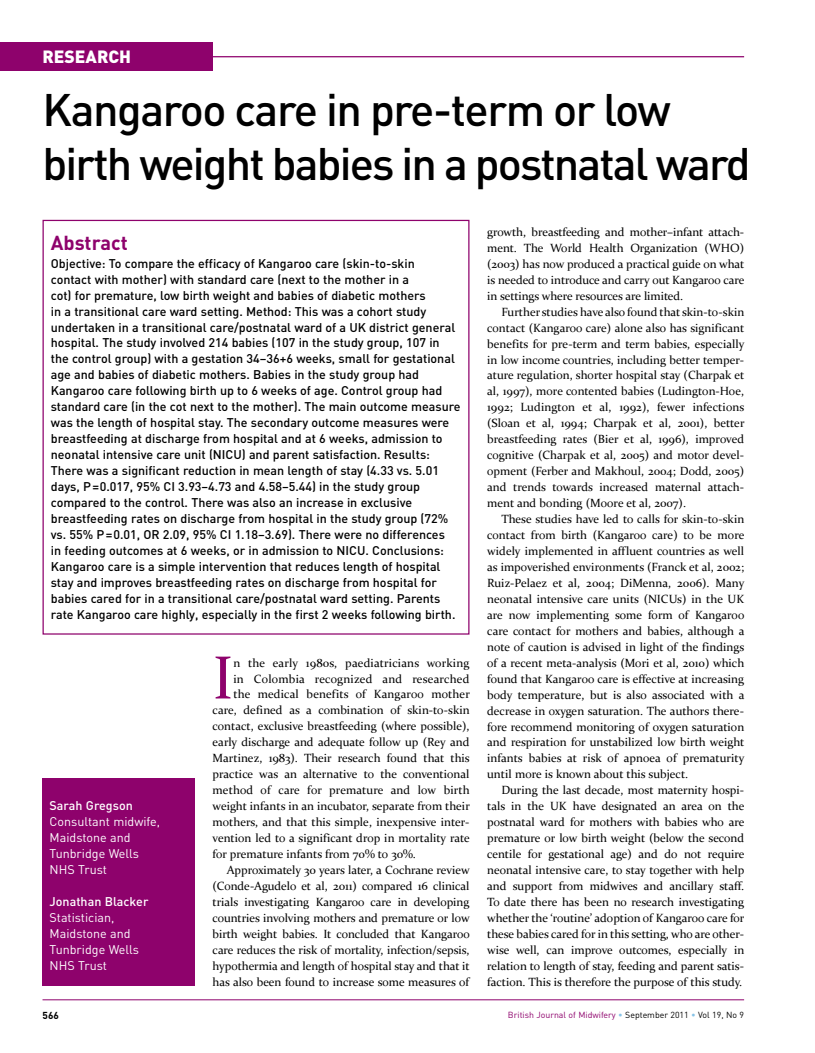
<style>
.page{position:relative;width:815px;height:1053px;background:#fff}
.page>*{position:absolute;margin:0;border:0;box-sizing:border-box;transform-origin:0 0}
.t1{font:61.25px "Constantia";color:#8e026c}
.t2{font:500 45px/54px "DIN";letter-spacing:-.04em;color:#000}
.t3{font:700 20px "DIN";color:#8e026c}
.t4{font:900 17.5px "DIN";color:#fff}
.t5{font:500 12.5px/16px "DIN";color:#000}
.t6{font:12.5px/16px "DIN";color:#fff}
.t7{font:500 12.5px "DIN";color:#fff}
.t8{font:11.88px/16px "Constantia";letter-spacing:-.005em;color:#000;text-align:justify}
.t9{font:11.88px "Constantia";letter-spacing:.015em;color:#000}
.t10{font:700 10px "DIN";color:#000}
.t11{font:8.75px "DIN";color:#8e026c}
.s1{color:#87c3e7}
.s2{color:#000}
</style>
<div class="page">
<hr style="left:43px;top:999px;width:701px;height:1px;background:#8e026c">
<hr style="left:43px;top:56px;width:701px;height:1px;background:#8e026c">
<div style="left:0;top:43px;width:213px;height:28px;background:#8e026c"></div>
<div style="left:43px;top:778px;width:152px;height:207px;background:#8e026c"></div>
<h3 class="t4" style="left:43px;top:45px;width:90px">RESEARCH</h3>
<h2 class="t2" style="left:43px;top:82px;width:710px">Kangaroo care in pre-term or low birth weight babies in a postnatal ward</h2>
<h3 class="t3" style="left:51px;top:230px;width:79px">Abstract</h3>
<p class="t5" style="left:51px;top:255px;width:411px">Objective: To compare the efficacy of Kangaroo care (skin-to-skin<br>contact with mother) with standard care (next to the mother in a<br>cot) for premature, low birth weight and babies of diabetic mothers<br>in a transitional care ward setting. Method: This was a cohort study undertaken in a transitional care/postnatal ward of a UK district general hospital. The study involved 214 babies (107 in the study group, 107 in the control group) with a gestation 34–36+6 weeks, small for gestational age and babies of diabetic mothers. Babies in the study group had Kangaroo care following birth up to 6 weeks of age. Control group had standard care (in the cot next to the mother). The main outcome measure was the length of hospital stay. The secondary outcome measures were breastfeeding at discharge from hospital and at 6 weeks, admission to neonatal intensive care unit (NICU) and parent satisfaction. Results:<br>There was a significant reduction in mean length of stay (4.33 vs. 5.01 days, P=0.017, 95% CI 3.93–4.73 and 4.58–5.44) in the study group compared to the control. There was also an increase in exclusive breastfeeding rates on discharge from hospital in the study group (72% vs. 55% P=0.01, OR 2.09, 95% CI 1.18–3.69). There were no differences<br>in feeding outcomes at 6 weeks, or in admission to NICU. Conclusions:<br>Kangaroo care is a simple intervention that reduces length of hospital stay and improves breastfeeding rates on discharge from hospital for babies cared for in a transitional care/postnatal ward setting. Parents rate Kangaroo care highly, especially in the first 2 weeks following birth.</p>
<p class="t7" style="left:50px;top:797px;width:85px">Sarah Gregson</p>
<p class="t6" style="left:50px;top:813px;width:112px">Consultant midwife,<br>Maidstone and<br>Tunbridge Wells<br>NHS Trust</p>
<p class="t7" style="left:50px;top:893px;width:100px">Jonathan Blacker</p>
<p class="t6" style="left:50px;top:909px;width:91px">Statistician,<br>Maidstone and<br>Tunbridge Wells<br>NHS Trust</p>
<h1 class="t1" style="left:213px;top:636px;width:22px">I</h1>
<p class="t8" style="left:233px;top:654px;width:238px">n the early 1980s, paediatricians working</p>
<p class="t9" style="left:233px;top:670px;width:238px">in Colombia recognized and researched</p>
<p class="t8" style="left:233px;top:685px;width:238px">the medical benefits of Kangaroo mother</p>
<p class="t8" style="left:213px;top:701px;width:259px">care, defined as a combination of skin-to-skin</p>
<p class="t8" style="left:213px;top:717px;width:258px">contact, exclusive breastfeeding (where possible),</p>
<p class="t8" style="left:213px;top:733px;width:258px">early discharge and adequate follow up (Rey and</p>
<p class="t8" style="left:213px;top:749px;width:259px">Martinez, 1983). Their research found that this</p>
<p class="t8" style="left:213px;top:765px;width:258px">practice was an alternative to the conventional</p>
<p class="t8" style="left:213px;top:781px;width:259px">method of care for premature and low birth</p>
<p class="t8" style="left:213px;top:797px;width:259px">weight infants in an incubator, separate from their</p>
<p class="t8" style="left:213px;top:813px;width:258px">mothers, and that this simple, inexpensive inter-</p>
<p class="t8" style="left:213px;top:829px;width:259px">vention led to a significant drop in mortality rate</p>
<p class="t8" style="left:213px;top:845px;width:205px">for premature infants from 70% to 30%.</p>
<p class="t8" style="left:227px;top:861px;width:244px">Approximately 30 years later, a Cochrane review</p>
<p class="t8" style="left:213px;top:877px;width:258px">(Conde-Agudelo et al, 2011) compared 16 clinical</p>
<p class="t8" style="left:213px;top:893px;width:258px">trials investigating Kangaroo care in developing</p>
<p class="t8" style="left:213px;top:909px;width:259px">countries involving mothers and premature or low</p>
<p class="t8" style="left:213px;top:925px;width:259px">birth weight babies. It concluded that Kangaroo</p>
<p class="t8" style="left:213px;top:941px;width:258px">care reduces the risk of mortality, infection/sepsis,</p>
<p class="t8" style="left:213px;top:957px;width:259px">hypothermia and length of hospital stay and that it</p>
<p class="t8" style="left:213px;top:973px;width:258px">has also been found to increase some measures of</p>
<p class="t8" style="left:487px;top:223px;width:259px">growth, breastfeeding and mother–infant attach&shy;ment. The World Health Organization (WHO) (2003) has now produced a practical guide on what is needed to introduce and carry out Kangaroo care in settings where resources are limited.</p>
<p class="t8" style="left:487px;top:303px;width:259px;text-indent:14px">Further studies have also found that skin-to-skin contact (Kangaroo care) alone also has significant benefits for pre-term and term babies, especially in low income countries, including better temper&shy;ature regulation, shorter hospital stay (Charpak et al, 1997), more contented babies (Ludington-Hoe, 1992; Ludington et al, 1992), fewer infections (Sloan et al, 1994; Charpak et al, 2001), better breastfeeding rates (Bier et al, 1996), improved cognitive (Charpak et al, 2005) and motor devel&shy;opment (Ferber and Makhoul, 2004; Dodd, 2005) and trends towards increased maternal attach&shy;ment and bonding (Moore et al, 2007).</p>
<p class="t8" style="left:487px;top:510px;width:259px;text-indent:14px">These studies have led to calls for skin-to-skin contact from birth (Kangaroo care) to be more widely implemented in affluent countries as well as impoverished environments (Franck et al, 2002; Ruiz-Pelaez et al, 2004; DiMenna, 2006). Many neonatal intensive care units (NICUs) in the UK are now implementing some form of Kangaroo care contact for mothers and babies, although a note of caution is advised in light of the findings of a recent meta-analysis (Mori et al, 2010) which found that Kangaroo care is effective at increasing body temperature, but is also associated with a decrease in oxygen saturation. The authors there&shy;fore recommend monitoring of oxygen saturation and respiration for unstabilized low birth weight infants babies at risk of apnoea of prematurity until more is known about this subject.</p>
<p class="t8" style="left:487px;top:781px;width:259px;text-indent:14px">During the last decade, most maternity hospi&shy;tals in the UK have designated an area on the postnatal ward for mothers with babies who are premature or low birth weight (below the second centile for gestational age) and do not require neonatal intensive care, to stay together with help and support from midwives and ancillary staff.<br>To date there has been no research investigating whether the ‘routine’ adoption of Kangaroo care for these babies cared for in this setting, who are other&shy;wise well, can improve outcomes, especially in relation to length of stay, feeding and parent satis&shy;faction. This is therefore the purpose of this study.</p>
<p class="t10" style="left:43px;top:1008px;width:18px">566</p>
<p class="t11" style="left:508px;top:1008px;width:238px">British Journal of Midwifery <span class="s1">•</span> <span class="s2">September 2011</span> <span class="s1">•</span> <span class="s2">Vol 19, No 9</span></p>
</div>
